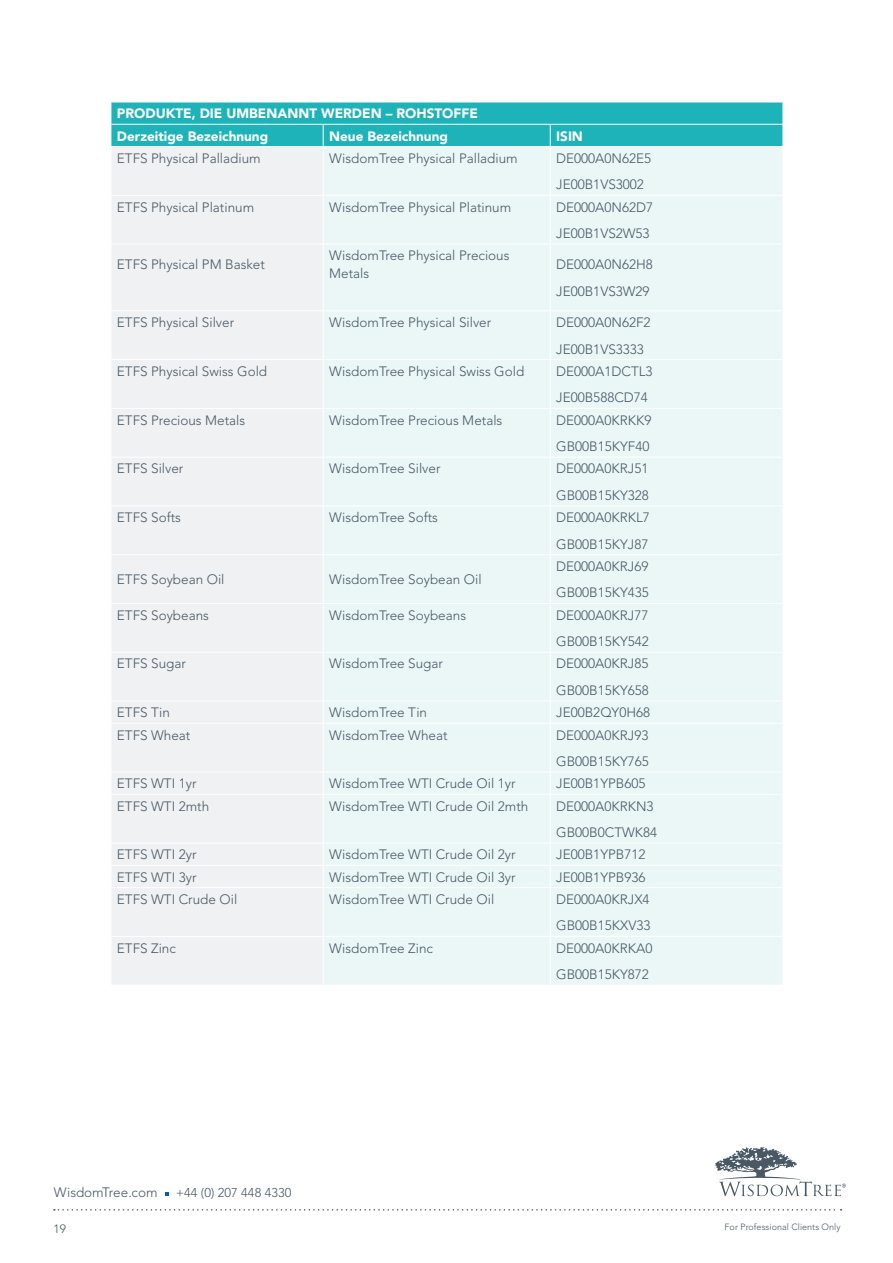
<style>
.page{position:relative;width:893px;height:1263px;background:#fff}
.page>*{position:absolute;margin:0;border:0;box-sizing:border-box;transform-origin:0 0}
.t1{font:300 13.5px/26.5px "Avenir";color:#485865}
.t2{font:900 13.5px/22.2px "Avenir";color:#fff}
.t3{font:300 12.75px "Avenir";letter-spacing:.005em;color:#485865}
.t4{font:300 12px "Avenir";color:#485865}
.t5{font:300 9px "Avenir";letter-spacing:.005em;color:#485865}
</style>
<div class="page">
<svg style="left:54px;top:1209px;width:788px;height:1px"></svg>
<svg style="left:715px;top:1147px;width:131px;height:50px"></svg>
<svg style="left:165px;top:1192px;width:3px;height:4px"></svg>
<div style="left:112px;top:147px;width:211px;height:837px;background:#f0f1f3"></div>
<div style="left:324px;top:147px;width:458px;height:838px;background:#ebf7f7"></div>
<svg style="left:111px;top:102px;width:672px;height:44px;background:#25b5bb"></svg>
<hr style="left:111px;top:124px;width:212px;height:1px;background:#fff">
<hr style="left:111px;top:603px;width:212px;height:1px;background:#fff">
<hr style="left:323px;top:603px;width:227px;height:1px;background:#fff">
<hr style="left:551px;top:603px;width:232px;height:1px;background:#fff">
<hr style="left:550px;top:147px;width:1px;height:48px;background:#fff">
<hr style="left:324px;top:195px;width:226px;height:1px;background:#fff">
<hr style="left:550px;top:195px;width:233px;height:1px;background:#fff">
<hr style="left:550px;top:196px;width:1px;height:48px;background:#fff">
<hr style="left:324px;top:244px;width:226px;height:1px;background:#fff">
<hr style="left:550px;top:244px;width:233px;height:1px;background:#fff">
<hr style="left:550px;top:244px;width:1px;height:66px;background:#fff">
<hr style="left:324px;top:310px;width:226px;height:1px;background:#fff">
<hr style="left:550px;top:310px;width:233px;height:1px;background:#fff">
<hr style="left:550px;top:311px;width:1px;height:48px;background:#fff">
<hr style="left:324px;top:359px;width:226px;height:1px;background:#fff">
<hr style="left:550px;top:359px;width:233px;height:1px;background:#fff">
<hr style="left:550px;top:360px;width:1px;height:48px;background:#fff">
<hr style="left:324px;top:408px;width:226px;height:1px;background:#fff">
<hr style="left:550px;top:408px;width:233px;height:1px;background:#fff">
<hr style="left:550px;top:409px;width:1px;height:48px;background:#fff">
<hr style="left:324px;top:457px;width:226px;height:1px;background:#fff">
<hr style="left:550px;top:457px;width:233px;height:1px;background:#fff">
<hr style="left:550px;top:457px;width:1px;height:48px;background:#fff">
<hr style="left:324px;top:505px;width:226px;height:1px;background:#fff">
<hr style="left:550px;top:505px;width:233px;height:1px;background:#fff">
<hr style="left:550px;top:506px;width:1px;height:48px;background:#fff">
<hr style="left:324px;top:554px;width:226px;height:1px;background:#fff">
<hr style="left:550px;top:554px;width:233px;height:1px;background:#fff">
<hr style="left:550px;top:555px;width:1px;height:48px;background:#fff">
<hr style="left:550px;top:603px;width:1px;height:49px;background:#fff">
<hr style="left:324px;top:652px;width:226px;height:1px;background:#fff">
<hr style="left:550px;top:652px;width:233px;height:1px;background:#fff">
<hr style="left:550px;top:653px;width:1px;height:48px;background:#fff">
<hr style="left:324px;top:701px;width:226px;height:1px;background:#fff">
<hr style="left:550px;top:701px;width:233px;height:1px;background:#fff">
<svg style="left:550px;top:702px;width:1px;height:21px"></svg>
<hr style="left:324px;top:723px;width:226px;height:1px;background:#fff">
<hr style="left:550px;top:723px;width:233px;height:1px;background:#fff">
<hr style="left:550px;top:724px;width:1px;height:48px;background:#fff">
<hr style="left:324px;top:772px;width:226px;height:1px;background:#fff">
<hr style="left:550px;top:772px;width:233px;height:1px;background:#fff">
<svg style="left:550px;top:773px;width:1px;height:21px"></svg>
<hr style="left:324px;top:794px;width:226px;height:1px;background:#fff">
<hr style="left:550px;top:794px;width:233px;height:1px;background:#fff">
<hr style="left:550px;top:795px;width:1px;height:48px;background:#fff">
<hr style="left:324px;top:843px;width:226px;height:1px;background:#fff">
<hr style="left:550px;top:843px;width:233px;height:1px;background:#fff">
<hr style="left:324px;top:865px;width:226px;height:1px;background:#fff">
<hr style="left:550px;top:865px;width:233px;height:1px;background:#fff">
<svg style="left:550px;top:844px;width:1px;height:43px"></svg>
<hr style="left:324px;top:887px;width:226px;height:1px;background:#fff">
<hr style="left:550px;top:887px;width:233px;height:1px;background:#fff">
<hr style="left:550px;top:888px;width:1px;height:48px;background:#fff">
<hr style="left:324px;top:936px;width:226px;height:1px;background:#fff">
<hr style="left:550px;top:936px;width:233px;height:1px;background:#fff">
<hr style="left:550px;top:937px;width:1px;height:48px;background:#fff">
<hr style="left:111px;top:195px;width:213px;height:1px;background:#fff">
<hr style="left:111px;top:244px;width:213px;height:1px;background:#fff">
<hr style="left:111px;top:310px;width:213px;height:1px;background:#fff">
<hr style="left:111px;top:359px;width:213px;height:1px;background:#fff">
<hr style="left:111px;top:408px;width:213px;height:1px;background:#fff">
<hr style="left:111px;top:457px;width:213px;height:1px;background:#fff">
<hr style="left:111px;top:505px;width:213px;height:1px;background:#fff">
<hr style="left:111px;top:554px;width:213px;height:1px;background:#fff">
<hr style="left:111px;top:652px;width:213px;height:1px;background:#fff">
<hr style="left:111px;top:701px;width:213px;height:1px;background:#fff">
<hr style="left:111px;top:723px;width:213px;height:1px;background:#fff">
<hr style="left:111px;top:772px;width:213px;height:1px;background:#fff">
<hr style="left:111px;top:794px;width:213px;height:1px;background:#fff">
<hr style="left:111px;top:843px;width:213px;height:1px;background:#fff">
<hr style="left:111px;top:865px;width:213px;height:1px;background:#fff">
<hr style="left:111px;top:887px;width:213px;height:1px;background:#fff">
<hr style="left:111px;top:936px;width:213px;height:1px;background:#fff">
<p class="t2" style="left:117px;top:102px;width:362px">PRODUKTE, DIE UMBENANNT WERDEN – ROHSTOFFE<br>Derzeitige Bezeichnung</p>
<p class="t2" style="left:329px;top:125px;width:120px">Neue Bezeichnung</p>
<p class="t2" style="left:556px;top:125px;width:28px">ISIN</p>
<p class="t1" style="left:117px;top:145px;width:145px">ETFS Physical Palladium</p>
<p class="t1" style="left:329px;top:145px;width:190px">WisdomTree Physical Palladium</p>
<p class="t1" style="left:556px;top:145px;width:96px">DE000A0N62E5<br>JE00B1VS3002</p>
<p class="t1" style="left:117px;top:194px;width:139px">ETFS Physical Platinum</p>
<p class="t1" style="left:329px;top:194px;width:184px">WisdomTree Physical Platinum</p>
<p class="t1" style="left:556px;top:194px;width:98px">DE000A0N62D7<br>JE00B1VS2W53</p>
<p class="t1" style="left:117px;top:251px;width:150px">ETFS Physical PM Basket</p>
<p class="t1" style="left:329px;top:247px;width:182px;line-height:18px">WisdomTree Physical Precious<br>Metals</p>
<p class="t1" style="left:556px;top:251px;width:98px">DE000A0N62H8<br>JE00B1VS3W29</p>
<p class="t1" style="left:117px;top:309px;width:119px">ETFS Physical Silver</p>
<p class="t1" style="left:329px;top:309px;width:164px">WisdomTree Physical Silver</p>
<p class="t1" style="left:556px;top:309px;width:96px">DE000A0N62F2<br>JE00B1VS3333</p>
<p class="t1" style="left:117px;top:358px;width:152px">ETFS Physical Swiss Gold</p>
<p class="t1" style="left:329px;top:358px;width:197px">WisdomTree Physical Swiss Gold</p>
<p class="t1" style="left:556px;top:358px;width:98px">DE000A1DCTL3<br>JE00B588CD74</p>
<p class="t1" style="left:117px;top:407px;width:130px">ETFS Precious Metals</p>
<p class="t1" style="left:329px;top:407px;width:175px">WisdomTree Precious Metals</p>
<p class="t1" style="left:556px;top:407px;width:97px">DE000A0KRKK9<br>GB00B15KYF40</p>
<p class="t1" style="left:117px;top:455px;width:68px">ETFS Silver</p>
<p class="t1" style="left:329px;top:455px;width:113px">WisdomTree Silver</p>
<p class="t1" style="left:556px;top:455px;width:94px">DE000A0KRJ51<br>GB00B15KY328</p>
<p class="t1" style="left:117px;top:504px;width:66px">ETFS Softs</p>
<p class="t1" style="left:329px;top:504px;width:110px">WisdomTree Softs</p>
<p class="t1" style="left:556px;top:504px;width:95px">DE000A0KRKL7<br>GB00B15KYJ87</p>
<p class="t1" style="left:117px;top:566px;width:109px">ETFS Soybean Oil</p>
<p class="t1" style="left:329px;top:566px;width:154px">WisdomTree Soybean Oil</p>
<p class="t1" style="left:556px;top:553px;width:94px">DE000A0KRJ69<br>GB00B15KY435</p>
<p class="t1" style="left:117px;top:602px;width:94px">ETFS Soybeans</p>
<p class="t1" style="left:329px;top:602px;width:138px">WisdomTree Soybeans</p>
<p class="t1" style="left:556px;top:602px;width:94px">DE000A0KRJ77<br>GB00B15KY542</p>
<p class="t1" style="left:117px;top:650px;width:71px">ETFS Sugar</p>
<p class="t1" style="left:329px;top:650px;width:115px">WisdomTree Sugar</p>
<p class="t1" style="left:556px;top:650px;width:94px">DE000A0KRJ85<br>GB00B15KY658</p>
<p class="t1" style="left:117px;top:699px;width:55px">ETFS Tin</p>
<p class="t1" style="left:329px;top:699px;width:99px">WisdomTree Tin</p>
<p class="t1" style="left:556px;top:699px;width:95px">JE00B2QY0H68</p>
<p class="t1" style="left:117px;top:721px;width:75px">ETFS Wheat</p>
<p class="t1" style="left:329px;top:721px;width:120px">WisdomTree Wheat</p>
<p class="t1" style="left:556px;top:721px;width:94px">DE000A0KRJ93<br>GB00B15KY765</p>
<p class="t1" style="left:117px;top:770px;width:81px">ETFS WTI 1yr</p>
<p class="t1" style="left:329px;top:770px;width:188px">WisdomTree WTI Crude Oil 1yr</p>
<p class="t1" style="left:556px;top:770px;width:91px">JE00B1YPB605</p>
<p class="t1" style="left:117px;top:792px;width:94px">ETFS WTI 2mth</p>
<p class="t1" style="left:329px;top:792px;width:201px">WisdomTree WTI Crude Oil 2mth</p>
<p class="t1" style="left:556px;top:792px;width:102px">DE000A0KRKN3<br>GB00B0CTWK84</p>
<p class="t1" style="left:117px;top:841px;width:81px">ETFS WTI 2yr</p>
<p class="t1" style="left:329px;top:841px;width:188px">WisdomTree WTI Crude Oil 2yr</p>
<p class="t1" style="left:556px;top:841px;width:91px">JE00B1YPB712</p>
<p class="t1" style="left:117px;top:864px;width:81px">ETFS WTI 3yr</p>
<p class="t1" style="left:329px;top:864px;width:188px">WisdomTree WTI Crude Oil 3yr</p>
<p class="t1" style="left:556px;top:864px;width:91px">JE00B1YPB936</p>
<p class="t1" style="left:117px;top:886px;width:122px">ETFS WTI Crude Oil</p>
<p class="t1" style="left:329px;top:886px;width:167px">WisdomTree WTI Crude Oil</p>
<p class="t1" style="left:556px;top:886px;width:96px">DE000A0KRJX4<br>GB00B15KXV33</p>
<p class="t1" style="left:117px;top:935px;width:61px">ETFS Zinc</p>
<p class="t1" style="left:329px;top:935px;width:105px">WisdomTree Zinc</p>
<p class="t1" style="left:556px;top:935px;width:98px">DE000A0KRKA0<br>GB00B15KY872</p>
<p class="t1" style="left:54px;top:1179px;width:105px">WisdomTree.com</p>
<p class="t3" style="left:176px;top:1185px;width:117px">+44 (0) 207 448 4330</p>
<p class="t4" style="left:53px;top:1221px;width:14px">19</p>
<p class="t5" style="left:725px;top:1222px;width:117px">For Professional Clients Only</p>
</div>
